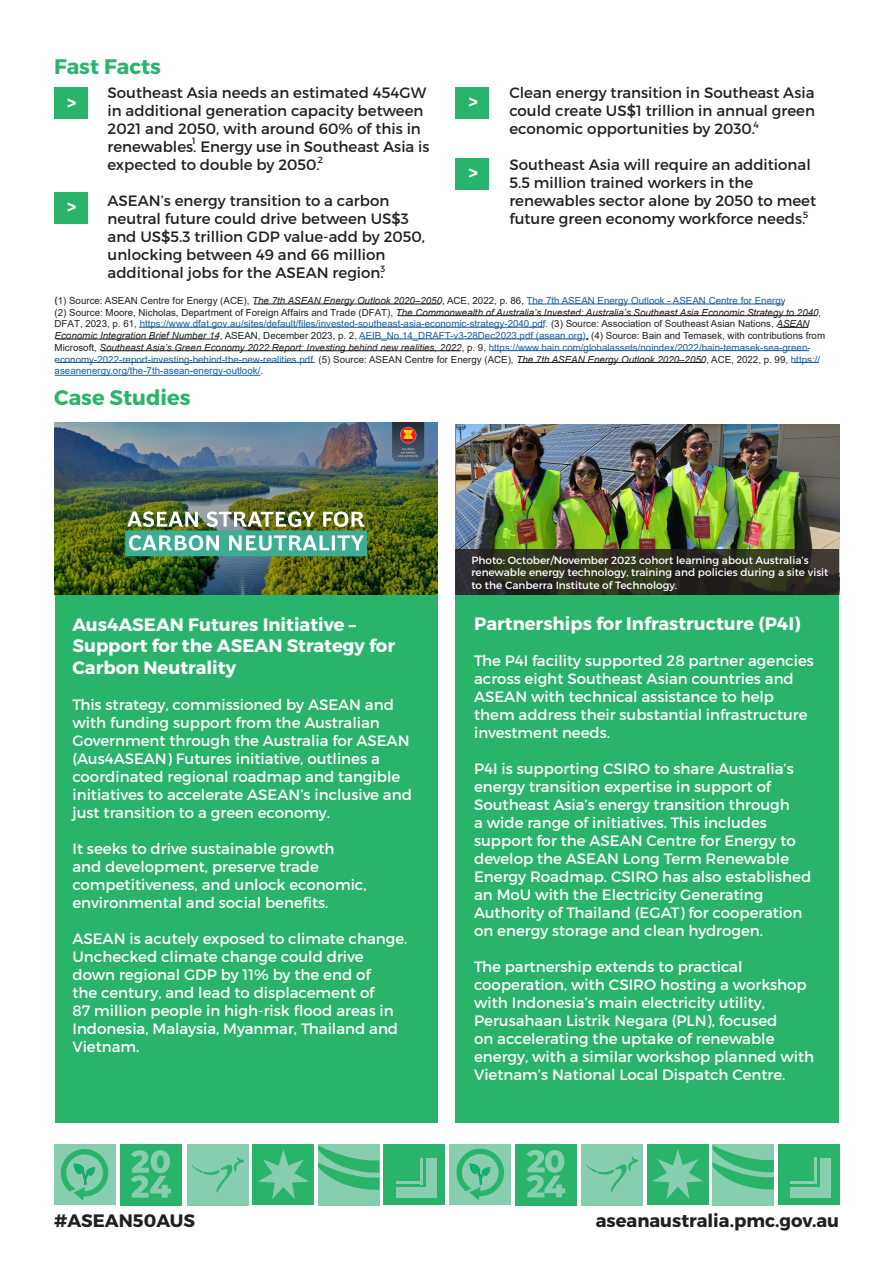
<style>
.page{position:relative;width:893px;height:1263px;background:#fff}
.page>*{position:absolute;margin:0;border:0;box-sizing:border-box;transform-origin:0 0}
.t1{font:700 21px "Montserrat";color:#2ab46b}
.t2{font:700 18px/21.6px "Montserrat";color:#fff}
.t3{font:700 18px "Montserrat";color:#231f20}
.t4{font:15px/18px "Montserrat";color:#fff}
.t5{font:15px/18px "Montserrat";color:#231f20}
.t6{font:10.5px/12.6px "Montserrat";color:#fff}
.t7{font:9.75px/11.7px "Arial";color:#231f20}
.t8{font:9.75px/11.7px "Arial";color:#175d9e}
.t9{font:9px "Montserrat";color:#231f20}
.s1{font-family:"Montserrat"}
.s2{font-style:italic}
.s3{color:#175d9e}
.s4{color:#231f20}
.s5{font-style:italic;color:#231f20}
</style>
<div class="page">
<div style="left:647px;top:1144px;width:61px;height:61px;background:#2ab46b"></div>
<svg style="left:652px;top:1149px;width:51px;height:50px"></svg>
<div style="left:712px;top:1144px;width:62px;height:61px;background:#87cdb0"></div>
<svg style="left:713px;top:1145px;width:61px;height:45px"></svg>
<div style="left:778px;top:1144px;width:61px;height:61px;background:#2ab46b"></div>
<div style="left:820px;top:1158px;width:11px;height:39px;background:#87cdb0"></div>
<div style="left:790px;top:1187px;width:41px;height:10px;background:#87cdb0"></div>
<hr style="left:814px;top:1158px;width:3px;height:26px;background:#87cdb0">
<hr style="left:791px;top:1181px;width:26px;height:3px;background:#87cdb0">
<div style="left:450px;top:1144px;width:61px;height:61px;background:#87cdb0"></div>
<div style="left:515px;top:1144px;width:61px;height:61px;background:#2ab46b"></div>
<div style="left:582px;top:1144px;width:61px;height:61px;background:#87cdb0"></div>
<svg style="left:586px;top:1156px;width:52px;height:36px"></svg>
<svg style="left:456px;top:1149px;width:48px;height:51px"></svg>
<img style="left:465px;top:1158px;width:30px;height:30px">
<svg style="left:526px;top:1150px;width:39px;height:47px"></svg>
<div style="left:253px;top:1144px;width:61px;height:61px;background:#2ab46b"></div>
<svg style="left:258px;top:1149px;width:51px;height:50px"></svg>
<div style="left:318px;top:1144px;width:61px;height:61px;background:#87cdb0"></div>
<svg style="left:318px;top:1145px;width:61px;height:45px"></svg>
<div style="left:384px;top:1144px;width:61px;height:61px;background:#2ab46b"></div>
<div style="left:426px;top:1158px;width:10px;height:40px;background:#87cdb0"></div>
<div style="left:396px;top:1187px;width:40px;height:11px;background:#87cdb0"></div>
<hr style="left:420px;top:1158px;width:3px;height:26px;background:#87cdb0">
<hr style="left:396px;top:1181px;width:27px;height:3px;background:#87cdb0">
<div style="left:54px;top:1144px;width:61px;height:61px;background:#87cdb0"></div>
<div style="left:121px;top:1144px;width:61px;height:61px;background:#2ab46b"></div>
<div style="left:187px;top:1144px;width:61px;height:61px;background:#87cdb0"></div>
<svg style="left:192px;top:1157px;width:52px;height:36px"></svg>
<svg style="left:60px;top:1149px;width:49px;height:51px"></svg>
<img style="left:69px;top:1158px;width:30px;height:30px">
<svg style="left:130px;top:1150px;width:41px;height:48px"></svg>
<div style="left:55px;top:554px;width:382px;height:568px;background:#2ab46b"></div>
<div style="left:455px;top:424px;width:384px;height:698px;background:#2ab46b"></div>
<div style="left:54px;top:87px;width:34px;height:32px;background:#2ab46b"></div>
<div style="left:54px;top:192px;width:34px;height:32px;background:#2ab46b"></div>
<img style="left:456px;top:424px;width:384px;height:171px">
<svg style="left:455px;top:549px;width:384px;height:46px"></svg>
<div style="left:455px;top:87px;width:34px;height:32px;background:#2ab46b"></div>
<div style="left:455px;top:158px;width:34px;height:32px;background:#2ab46b"></div>
<hr style="left:55px;top:375px;width:205px;height:1px;background:#175d9e">
<svg style="left:792px;top:362px;width:26px;height:1px"></svg>
<hr style="left:518px;top:362px;width:186px;height:1px;background:#231f20">
<hr style="left:56px;top:362px;width:258px;height:1px;background:#175d9e">
<hr style="left:491px;top:350px;width:318px;height:1px;background:#175d9e">
<hr style="left:101px;top:350px;width:359px;height:1px;background:#231f20">
<hr style="left:361px;top:339px;width:223px;height:1px;background:#175d9e">
<hr style="left:56px;top:339px;width:162px;height:1px;background:#231f20">
<hr style="left:778px;top:327px;width:30px;height:1px;background:#231f20">
<hr style="left:139px;top:327px;width:405px;height:1px;background:#175d9e">
<hr style="left:398px;top:315px;width:419px;height:1px;background:#231f20">
<hr style="left:528px;top:304px;width:256px;height:1px;background:#175d9e">
<hr style="left:254px;top:304px;width:186px;height:1px;background:#231f20">
<img style="left:55px;top:423px;width:383px;height:171px">
<h3 class="t1" style="left:54px;top:54px;width:109px">Fast Facts</h3>
<p class="t2" style="left:67px;top:92px;width:11px">&gt;</p>
<p class="t5" style="left:108px;top:84px;width:323px">Southeast Asia needs an estimated 454GW in additional generation capacity between 2021 and 2050, with around 60% of this in renewables. Energy use in Southeast Asia is</p>
<p class="t9" style="left:192px;top:135px;width:5px">1</p>
<p class="t5" style="left:108px;top:156px;width:214px">expected to double by 2050.</p>
<p class="t5" style="left:108px;top:192px;width:319px">ASEAN’s energy transition to a carbon neutral future could drive between US$3 and US$5.3 trillion GDP value-add by 2050, unlocking between 49 and 66 million additional jobs for the ASEAN region.<sup>3</sup></p>
<p class="t9" style="left:318px;top:154px;width:7px">2</p>
<p class="t2" style="left:67px;top:196px;width:11px">&gt;</p>
<p class="t2" style="left:469px;top:92px;width:11px">&gt;</p>
<p class="t2" style="left:469px;top:162px;width:11px">&gt;</p>
<p class="t5" style="left:509px;top:84px;width:307px;text-align:justify">Clean energy transition in Southeast Asia could create US$1 trillion in annual green economic opportunities by 2030.</p>
<p class="t5" style="left:509px;top:156px;width:308px">Southeast Asia will require an additional 5.5 million trained workers in the renewables sector alone by 2050 to meet future green economy workforce needs.</p>
<p class="t9" style="left:753px;top:119px;width:7px">4</p>
<p class="t9" style="left:803px;top:209px;width:7px">5</p>
<p class="t7" style="left:55px;top:295px;width:768px"><span class="s1">(</span>1) Source: ASEAN Centre for Energy (ACE), <span class="s2">The 7th ASEAN Energy Outlook 2020–2050</span>, ACE, 2022, p. 86, <span class="s3">The 7th ASEAN Energy Outlook - ASEAN Centre for Energy<br></span>(2) Source: Moore, Nicholas, Department of Foreign Affairs and Trade (DFAT), <span class="s2">The Commonwealth of Australia’s Invested: Australia’s Southeast Asia Economic Strategy to 2040</span>,<br>DFAT, 2023, p. 61, <span class="s3">https://www.dfat.gov.au/sites/default/files/invested-southeast-asia-economic-strategy-2040.pdf</span>. (3) Source: Association of Southeast Asian Nations, <span class="s2">ASEAN</span></p>
<p class="t7" style="left:55px;top:330px;width:772px"><span class="s2">Economic Integration Brief Number 14</span>, ASEAN, December 2023, p. 2, <span class="s3">AEIB_No.14_DRAFT-v3-28Dec2023.pdf (asean.org)</span>. (4) Source: Bain and Temasek, with contributions from</p>
<p class="t8" style="left:55px;top:341px;width:767px"><span class="s4">Microsoft,</span> <span class="s5">Southeast Asia’s Green Economy 2022 Report: Investing behind new realities, 2022</span><span class="s4">, p. 9,</span> https://www.bain.com/globalassets/noindex/2022/bain-temasek-sea-green&shy;economy-2022-report-investing-behind-the-new-realities.pdf. <span class="s4">(5) Source: ASEAN Centre for Energy (ACE),</span> <span class="s5">The 7th ASEAN Energy Outlook 2020–2050</span><span class="s4">, ACE, 2022, p. 99,</span> https://</p>
<p class="t8" style="left:55px;top:365px;width:210px">aseanenergy.org/the-7th-asean-energy-outlook/<span class="s4">.</span></p>
<h3 class="t1" style="left:54px;top:384px;width:138px">Case Studies</h3>
<h4 class="t2" style="left:72px;top:614px;width:324px">Aus4ASEAN Futures Initiative –<br>Support for the ASEAN Strategy for<br>Carbon Neutrality</h4>
<p class="t4" style="left:72px;top:696px;width:341px">This strategy, commissioned by ASEAN and with funding support from the Australian Government through the Australia for ASEAN (Aus4ASEAN) Futures initiative, outlines a coordinated regional roadmap and tangible initiatives to accelerate ASEAN’s inclusive and just transition to a green economy.</p>
<p class="t4" style="left:72px;top:840px;width:296px">It seeks to drive sustainable growth and development, preserve trade competitiveness, and unlock economic, environmental and social benefits.</p>
<p class="t4" style="left:72px;top:930px;width:336px">ASEAN is acutely exposed to climate change.<br>Unchecked climate change could drive down regional GDP by 11% by the end of<br>the century, and lead to displacement of<br>87 million people in high-risk flood areas in Indonesia, Malaysia, Myanmar, Thailand and Vietnam.</p>
<p class="t6" style="left:471px;top:553px;width:359px">Photo: October/November 2023 cohort learning about Australia’s renewable energy technology, training and policies during a site visit to the Canberra Institute of Technology.</p>
<h4 class="t2" style="left:474px;top:613px;width:328px">Partnerships for Infrastructure (P4I)</h4>
<p class="t4" style="left:474px;top:652px;width:341px">The P4I facility supported 28 partner agencies across eight Southeast Asian countries and ASEAN with technical assistance to help them address their substantial infrastructure investment needs.</p>
<p class="t4" style="left:474px;top:760px;width:339px">P4I is supporting CSIRO to share Australia’s energy transition expertise in support of Southeast Asia’s energy transition through<br>a wide range of initiatives. This includes support for the ASEAN Centre for Energy to develop the ASEAN Long Term Renewable Energy Roadmap. CSIRO has also established an MoU with the Electricity Generating Authority of Thailand (EGAT) for cooperation on energy storage and clean hydrogen.</p>
<p class="t4" style="left:474px;top:958px;width:342px">The partnership extends to practical cooperation, with CSIRO hosting a workshop with Indonesia’s main electricity utility, Perusahaan Listrik Negara (PLN), focused<br>on accelerating the uptake of renewable energy, with a similar workshop planned with Vietnam’s National Local Dispatch Centre.</p>
<p class="t3" style="left:54px;top:1210px;width:142px">#ASEAN50AUS</p>
<p class="t3" style="left:596px;top:1210px;width:245px">aseanaustralia.pmc.gov.au</p>
</div>
